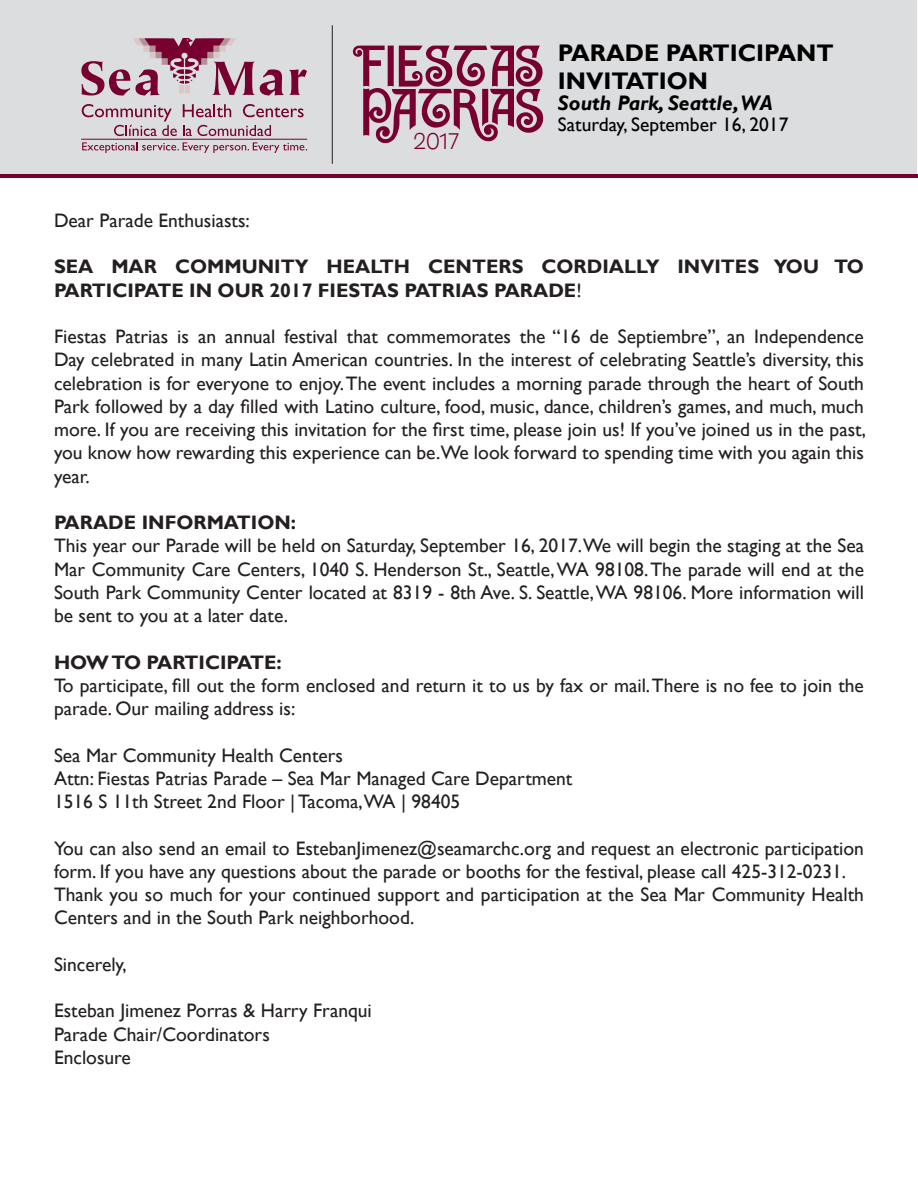
<style>
.page{position:relative;width:918px;height:1188px;background:#fff}
.page>*{position:absolute;margin:0;border:0;box-sizing:border-box;transform-origin:0 0}
.t1{font:700 24px/28.8px "Gill Sans";color:#000}
.t2{font:300 22.5px "Myra 4 F Caps";color:#780031}
.t3{font:italic 700 21px "Gill Sans";color:#000}
.t4{font:19.5px/23.2px "Gill Sans";color:#231f20}
.t5{font:700 19.5px/23.2px "Gill Sans";color:#231f20}
.t6{font:19.5px "Gill Sans";color:#000}
.s1{font-weight:400}
</style>
<div class="page">
<div style="left:1px;top:0;width:916px;height:174px;background:#dcdddf"></div>
<hr style="left:0;top:175px;width:918px;height:3px;background:#780031">
<svg style="left:353px;top:46px;width:190px;height:97px"></svg>
<svg style="left:183px;top:104px;width:48px;height:13px"></svg>
<svg style="left:243px;top:104px;width:61px;height:13px"></svg>
<svg style="left:82px;top:104px;width:95px;height:32px"></svg>
<svg style="left:183px;top:125px;width:88px;height:11px"></svg>
<svg style="left:81px;top:38px;width:226px;height:58px"></svg>
<hr style="left:81px;top:139px;width:226px;height:1px;background:#780031">
<svg style="left:82px;top:142px;width:225px;height:10px"></svg>
<hr style="left:332px;top:25px;width:1px;height:139px;background:#231f20">
<p class="t2" style="left:413px;top:130px;width:47px">2017</p>
<p class="t1" style="left:558px;top:39px;width:277px">PARADE PARTICIPANT<br>INVITATION</p>
<p class="t3" style="left:558px;top:91px;width:216px">South Park, Seattle, WA</p>
<p class="t6" style="left:558px;top:114px;width:232px">Saturday, September 16, 2017</p>
<p class="t4" style="left:54px;top:209px;width:197px">Dear Parade Enthusiasts:</p>
<p class="t5" style="left:54px;top:256px;width:812px">SEA MAR COMMUNITY HEALTH CENTERS CORDIALLY INVITES YOU TO<br>PARTICIPATE IN OUR 2017 FIESTAS PATRIAS PARADE<span class="s1">!</span></p>
<p class="t4" style="left:54px;top:325px;width:813px;text-align:justify">Fiestas Patrias is an annual festival that commemorates the “16 de Septiembre”, an Independence Day celebrated in many Latin American countries. In the interest of celebrating Seattle’s diversity, this celebration is for everyone to enjoy. The event includes a morning parade through the heart of South Park followed by a day filled with Latino culture, food, music, dance, children’s games, and much, much more. If you are receiving this invitation for the first time, please join us! If you’ve joined us in the past, you know how rewarding this experience can be.We look forward to spending time with you again this year.</p>
<p class="t5" style="left:54px;top:511px;width:244px">PARADE INFORMATION:</p>
<p class="t4" style="left:54px;top:534px;width:812px;text-align:justify">This year our Parade will be held on Saturday, September 16, 2017. We will begin the staging at the Sea Mar Community Care Centers, 1040 S. Henderson St., Seattle, WA 98108. The parade will end at the South Park Community Center located at 8319 - 8th Ave. S. Seattle, WA 98106. More information will be sent to you at a later date.</p>
<p class="t5" style="left:54px;top:651px;width:229px">HOW TO PARTICIPATE:</p>
<p class="t4" style="left:54px;top:674px;width:811px">To participate, fill out the form enclosed and return it to us by fax or mail. There is no fee to join the parade. Our mailing address is:</p>
<p class="t4" style="left:54px;top:744px;width:291px">Sea Mar Community Health Centers</p>
<p class="t4" style="left:54px;top:767px;width:520px">Attn: Fiestas Patrias Parade – Sea Mar Managed Care Department</p>
<p class="t4" style="left:54px;top:790px;width:408px">1516 S 11th Street 2nd Floor | Tacoma,WA | 98405</p>
<p class="t4" style="left:54px;top:837px;width:812px">You can also send an email to EstebanJimenez@seamarchc.org and request an electronic participation form. If you have any questions about the parade or booths for the festival, please call 425-312-0231.</p>
<p class="t4" style="left:54px;top:883px;width:812px">Thank you so much for your continued support and participation at the Sea Mar Community Health<br>Centers and in the South Park neighborhood.</p>
<p class="t4" style="left:54px;top:953px;width:74px">Sincerely,</p>
<p class="t4" style="left:54px;top:999px;width:319px">Esteban Jimenez Porras &amp; Harry Franqui</p>
<p class="t4" style="left:54px;top:1023px;width:217px">Parade Chair/Coordinators</p>
<p class="t4" style="left:54px;top:1046px;width:78px">Enclosure</p>
</div>
